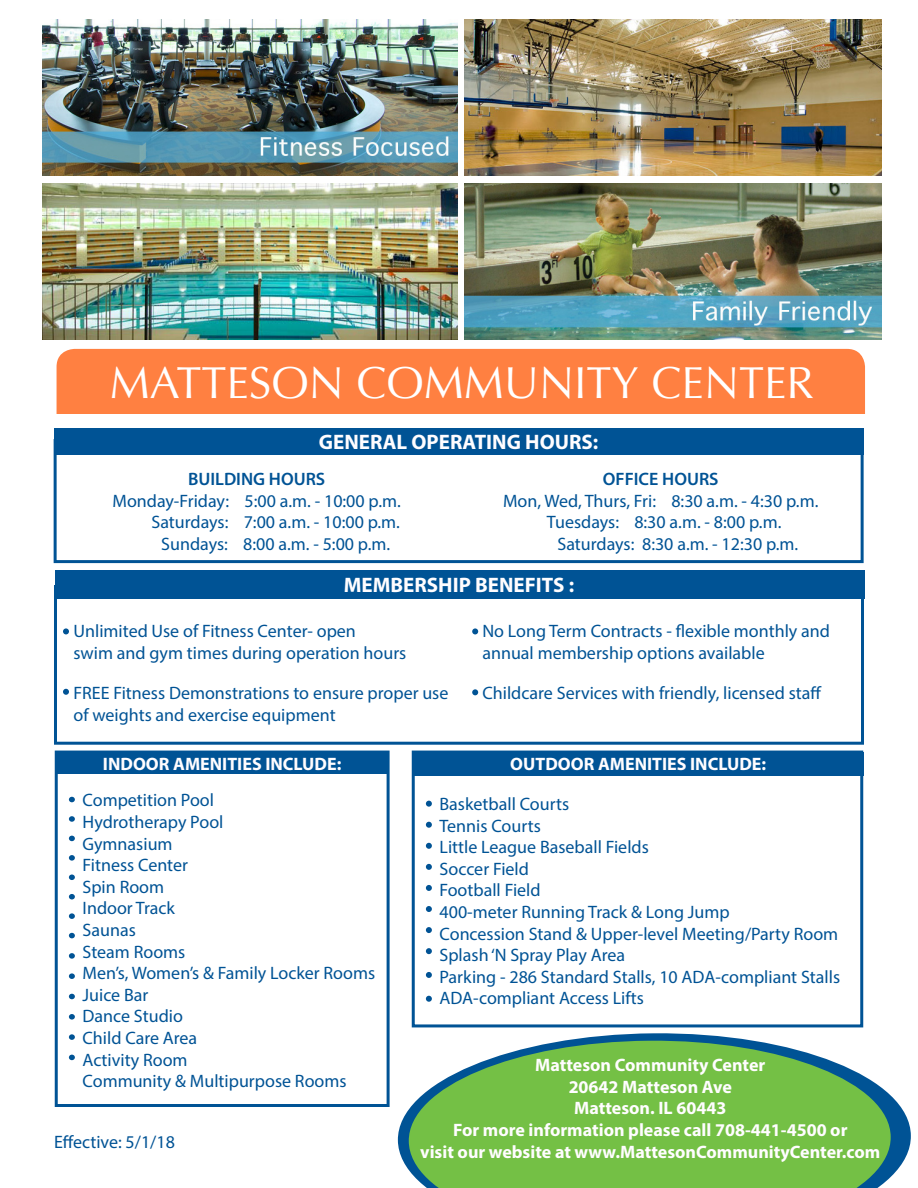
<style>
.page{position:relative;width:918px;height:1188px;background:#fff}
.page>*{position:absolute;margin:0;border:0;box-sizing:border-box;transform-origin:0 0}
.t1{font:45px "Optima";color:#fff}
.t2{font:700 21px "Myriad Pro";color:#fffdff}
.t3{font:18px/21.6px "Myriad Pro";color:#005395}
.t4{font:700 18px "Myriad Pro";color:#fffdff}
.t5{font:600 18px "Myriad Pro";color:#005395}
</style>
<div class="page">
<div style="left:54px;top:585px;width:810px;height:160px;border:3px solid #005395"></div>
<div style="left:55px;top:570px;width:810px;height:29px;background:#005395"></div>
<svg style="left:63px;top:628px;width:6px;height:6px"></svg>
<svg style="left:63px;top:689px;width:6px;height:6px"></svg>
<svg style="left:472px;top:628px;width:6px;height:6px"></svg>
<svg style="left:472px;top:689px;width:6px;height:6px"></svg>
<div style="left:57px;top:752px;width:332px;height:21px;background:#005395"></div>
<div style="left:55px;top:751px;width:335px;height:356px;border:3px solid #005395"></div>
<svg style="left:69px;top:797px;width:6px;height:5px"></svg>
<svg style="left:69px;top:913px;width:6px;height:6px"></svg>
<svg style="left:69px;top:894px;width:6px;height:5px"></svg>
<svg style="left:69px;top:875px;width:6px;height:5px"></svg>
<svg style="left:69px;top:855px;width:6px;height:6px"></svg>
<svg style="left:69px;top:836px;width:6px;height:5px"></svg>
<svg style="left:69px;top:816px;width:6px;height:6px"></svg>
<svg style="left:69px;top:1034px;width:6px;height:6px"></svg>
<svg style="left:69px;top:1014px;width:6px;height:6px"></svg>
<svg style="left:69px;top:994px;width:6px;height:5px"></svg>
<svg style="left:69px;top:973px;width:6px;height:6px"></svg>
<svg style="left:69px;top:953px;width:6px;height:6px"></svg>
<svg style="left:69px;top:933px;width:6px;height:5px"></svg>
<svg style="left:69px;top:1055px;width:6px;height:5px"></svg>
<div style="left:414px;top:752px;width:449px;height:23px;background:#005395"></div>
<div style="left:412px;top:751px;width:451px;height:276px;border:3px solid #005395"></div>
<svg style="left:426px;top:801px;width:6px;height:6px"></svg>
<svg style="left:426px;top:927px;width:6px;height:6px"></svg>
<svg style="left:426px;top:906px;width:6px;height:6px"></svg>
<svg style="left:426px;top:885px;width:6px;height:6px"></svg>
<svg style="left:426px;top:864px;width:6px;height:6px"></svg>
<svg style="left:426px;top:843px;width:6px;height:6px"></svg>
<svg style="left:426px;top:822px;width:6px;height:6px"></svg>
<svg style="left:426px;top:996px;width:6px;height:6px"></svg>
<svg style="left:426px;top:972px;width:6px;height:6px"></svg>
<svg style="left:426px;top:948px;width:6px;height:6px"></svg>
<svg style="left:397px;top:1033px;width:514px;height:144px"></svg>
<svg style="left:408px;top:1040px;width:483px;height:148px;fill:#74c045"></svg>
<img style="left:42px;top:20px;width:415px;height:156px">
<img style="left:464px;top:20px;width:418px;height:156px">
<img style="left:464px;top:184px;width:418px;height:156px">
<img style="left:42px;top:184px;width:415px;height:156px">
<div style="left:57px;top:349px;width:808px;height:65px;background:#ff8041"></div>
<div style="left:54px;top:439px;width:810px;height:124px;border:3px solid #005395"></div>
<div style="left:54px;top:429px;width:810px;height:26px;background:#005395"></div>
<p class="t1" style="left:110px;top:356px;width:706px">MATTESON COMMUNITY CENTER</p>
<p class="t2" style="left:319px;top:428px;width:281px">GENERAL OPERATING HOURS:</p>
<p class="t5" style="left:188px;top:468px;width:139px">BUILDING HOURS</p>
<p class="t3" style="left:112px;top:490px;width:290px">Monday-Friday: 5:00 a.m. - 10:00 p.m.</p>
<p class="t3" style="left:151px;top:511px;width:250px">Saturdays: 7:00 a.m. - 10:00 p.m.</p>
<p class="t3" style="left:161px;top:533px;width:231px">Sundays: 8:00 a.m. - 5:00 p.m.</p>
<p class="t5" style="left:603px;top:468px;width:117px">OFFICE HOURS</p>
<p class="t3" style="left:503px;top:490px;width:317px">Mon, Wed, Thurs, Fri: 8:30 a.m. - 4:30 p.m.</p>
<p class="t3" style="left:547px;top:511px;width:236px">Tuesdays: 8:30 a.m. - 8:00 p.m.</p>
<p class="t3" style="left:557px;top:533px;width:242px">Saturdays: 8:30 a.m. - 12:30 p.m.</p>
<p class="t2" style="left:344px;top:571px;width:232px">MEMBERSHIP BENEFITS :</p>
<p class="t3" style="left:74px;top:620px;width:284px">Unlimited Use of Fitness Center- open</p>
<p class="t3" style="left:74px;top:642px;width:334px">swim and gym times during operation hours</p>
<p class="t3" style="left:74px;top:682px;width:376px">FREE Fitness Demonstrations to ensure proper use of weights and exercise equipment</p>
<p class="t4" style="left:103px;top:752px;width:240px">INDOOR AMENITIES INCLUDE:</p>
<p class="t3" style="left:482px;top:620px;width:349px">No Long Term Contracts - flexible monthly and</p>
<p class="t3" style="left:482px;top:642px;width:284px">annual membership options available</p>
<p class="t3" style="left:482px;top:682px;width:341px">Childcare Services with friendly, licensed staff</p>
<p class="t4" style="left:510px;top:752px;width:257px">OUTDOOR AMENITIES INCLUDE:</p>
<p class="t3" style="left:83px;top:789px;width:133px">Competition Pool</p>
<p class="t3" style="left:83px;top:811px;width:142px">Hydrotherapy Pool</p>
<p class="t3" style="left:83px;top:832px;width:92px">Gymnasium</p>
<p class="t3" style="left:83px;top:854px;width:107px">Fitness Center</p>
<p class="t3" style="left:83px;top:876px;width:83px">Spin Room</p>
<p class="t3" style="left:83px;top:897px;width:94px">Indoor Track</p>
<p class="t3" style="left:83px;top:919px;width:55px">Saunas</p>
<p class="t3" style="left:83px;top:940px;width:104px">Steam Rooms</p>
<p class="t3" style="left:83px;top:962px;width:294px">Men’s, Women’s &amp; Family Locker Rooms</p>
<p class="t3" style="left:83px;top:984px;width:67px">Juice Bar</p>
<p class="t3" style="left:83px;top:1005px;width:102px">Dance Studio</p>
<p class="t3" style="left:83px;top:1027px;width:116px">Child Care Area</p>
<p class="t3" style="left:83px;top:1048px;width:107px">Activity Room</p>
<p class="t3" style="left:83px;top:1070px;width:266px">Community &amp; Multipurpose Rooms</p>
<p class="t3" style="left:54px;top:1130px;width:122px">Effective: 5/1/18</p>
<p class="t3" style="left:440px;top:793px;width:131px">Basketball Courts</p>
<p class="t3" style="left:440px;top:814px;width:103px">Tennis Courts</p>
<p class="t3" style="left:440px;top:836px;width:211px">Little League Baseball Fields</p>
<p class="t3" style="left:440px;top:858px;width:91px">Soccer Field</p>
<p class="t3" style="left:440px;top:879px;width:103px">Football Field</p>
<p class="t3" style="left:440px;top:901px;width:292px">400-meter Running Track &amp; Long Jump</p>
<p class="t3" style="left:440px;top:922px;width:400px">Concession Stand &amp; Upper-level Meeting/Party Room</p>
<p class="t3" style="left:440px;top:944px;width:187px">Splash ‘N Spray Play Area</p>
<p class="t3" style="left:440px;top:966px;width:402px">Parking - 286 Standard Stalls, 10 ADA-compliant Stalls</p>
<p class="t3" style="left:440px;top:987px;width:206px">ADA-compliant Access Lifts</p>
<p class="t4" style="left:535px;top:1053px;width:232px">Matteson Community Center</p>
<p class="t4" style="left:569px;top:1075px;width:165px">20642 Matteson Ave</p>
<p class="t4" style="left:574px;top:1097px;width:154px">Matteson. IL 60443</p>
<p class="t4" style="left:453px;top:1118px;width:396px">For more information please call 708-441-4500 or</p>
<p class="t4" style="left:420px;top:1140px;width:462px">visit our website at www.MattesonCommunityCenter.com</p>
</div>
